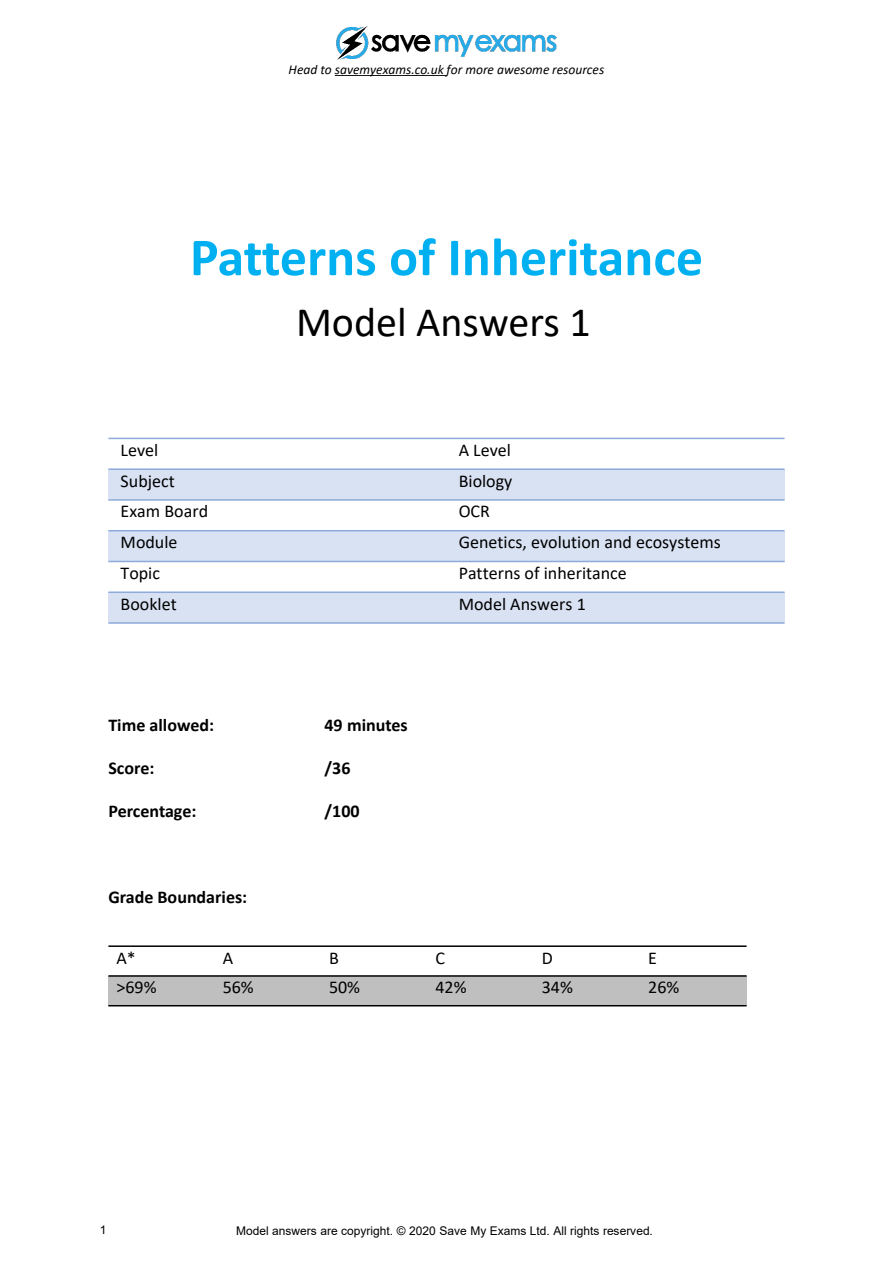
<style>
.page{position:relative;width:893px;height:1263px;background:#fff}
.page>*{position:absolute;margin:0;border:0;box-sizing:border-box;transform-origin:0 0}
.t1{font:700 54px "Calibri";color:#00b0f0}
.t2{font:42px "Calibri";color:#000}
.t3{font:18px "Calibri";color:#000}
.t4{font:700 18px "Calibri";color:#000}
.t5{font:italic 13.5px "Calibri";color:#000}
.t6{font:12px "Arial";color:#000}
</style>
<div class="page">
<img style="left:334px;top:26px;width:223px;height:50px">
<svg style="left:335px;top:75px;width:111px;height:1px"></svg>
<div style="left:108px;top:469px;width:338px;height:31px;background:#d9e2f3"></div>
<div style="left:446px;top:469px;width:338px;height:31px;background:#d9e2f3"></div>
<div style="left:108px;top:531px;width:338px;height:30px;background:#d9e2f3"></div>
<div style="left:446px;top:531px;width:338px;height:30px;background:#d9e2f3"></div>
<div style="left:108px;top:592px;width:338px;height:31px;background:#d9e2f3"></div>
<div style="left:446px;top:592px;width:338px;height:31px;background:#d9e2f3"></div>
<hr style="left:108px;top:468px;width:676px;height:2px;background:#8eaadb">
<hr style="left:108px;top:499px;width:676px;height:2px;background:#8eaadb">
<hr style="left:108px;top:530px;width:676px;height:1px;background:#8eaadb">
<hr style="left:108px;top:561px;width:676px;height:1px;background:#8eaadb">
<hr style="left:108px;top:591px;width:676px;height:2px;background:#8eaadb">
<hr style="left:108px;top:438px;width:676px;height:1px;background:#8eaadb">
<hr style="left:108px;top:622px;width:676px;height:2px;background:#8eaadb">
<div style="left:108px;top:976px;width:107px;height:30px;background:#bfbfbf"></div>
<div style="left:215px;top:976px;width:106px;height:30px;background:#bfbfbf"></div>
<div style="left:321px;top:976px;width:106px;height:30px;background:#bfbfbf"></div>
<div style="left:427px;top:976px;width:107px;height:30px;background:#bfbfbf"></div>
<div style="left:534px;top:976px;width:106px;height:30px;background:#bfbfbf"></div>
<div style="left:640px;top:976px;width:106px;height:30px;background:#bfbfbf"></div>
<hr style="left:108px;top:975px;width:638px;height:2px;background:#000">
<hr style="left:108px;top:945px;width:638px;height:2px;background:#000">
<hr style="left:108px;top:1005px;width:638px;height:1px;background:#000">
<p class="t5" style="left:289px;top:60px;width:317px">Head to savemyexams.co.uk for more awesome resources</p>
<h1 class="t1" style="left:190px;top:219px;width:514px">Patterns of Inheritance</h1>
<h2 class="t2" style="left:296px;top:293px;width:296px">Model Answers 1</h2>
<p class="t3" style="left:121px;top:437px;width:39px">Level</p>
<p class="t3" style="left:458px;top:437px;width:54px">A Level</p>
<p class="t3" style="left:121px;top:468px;width:56px">Subject</p>
<p class="t3" style="left:458px;top:468px;width:55px">Biology</p>
<p class="t3" style="left:121px;top:499px;width:89px">Exam Board</p>
<p class="t3" style="left:458px;top:499px;width:33px">OCR</p>
<p class="t3" style="left:121px;top:530px;width:58px">Module</p>
<p class="t3" style="left:458px;top:530px;width:264px">Genetics, evolution and ecosystems</p>
<p class="t3" style="left:121px;top:560px;width:41px">Topic</p>
<p class="t3" style="left:458px;top:560px;width:169px">Patterns of inheritance</p>
<p class="t3" style="left:121px;top:591px;width:58px">Booklet</p>
<p class="t3" style="left:458px;top:591px;width:129px">Model Answers 1</p>
<p class="t4" style="left:108px;top:712px;width:107px">Time allowed:</p>
<p class="t4" style="left:324px;top:712px;width:85px">49 minutes</p>
<p class="t4" style="left:108px;top:755px;width:48px">Score:</p>
<p class="t4" style="left:324px;top:755px;width:27px">/36</p>
<p class="t4" style="left:108px;top:798px;width:89px">Percentage:</p>
<p class="t4" style="left:324px;top:798px;width:37px">/100</p>
<p class="t4" style="left:108px;top:885px;width:140px">Grade Boundaries:</p>
<p class="t3" style="left:116px;top:945px;width:21px">A*</p>
<p class="t3" style="left:223px;top:945px;width:12px">A</p>
<p class="t3" style="left:329px;top:945px;width:11px">B</p>
<p class="t3" style="left:435px;top:945px;width:11px">C</p>
<p class="t3" style="left:542px;top:945px;width:13px">D</p>
<p class="t3" style="left:648px;top:945px;width:10px">E</p>
<p class="t3" style="left:116px;top:975px;width:42px">&gt;69%</p>
<p class="t3" style="left:223px;top:975px;width:33px">56%</p>
<p class="t3" style="left:329px;top:975px;width:33px">50%</p>
<p class="t3" style="left:435px;top:975px;width:33px">42%</p>
<p class="t3" style="left:542px;top:975px;width:33px">34%</p>
<p class="t3" style="left:648px;top:975px;width:33px">26%</p>
<p class="t6" style="left:100px;top:1222px;width:8px">1</p>
<p class="t6" style="left:236px;top:1223px;width:418px">Model answers are copyright. © 2020 Save My Exams Ltd. All rights reserved.</p>
</div>
